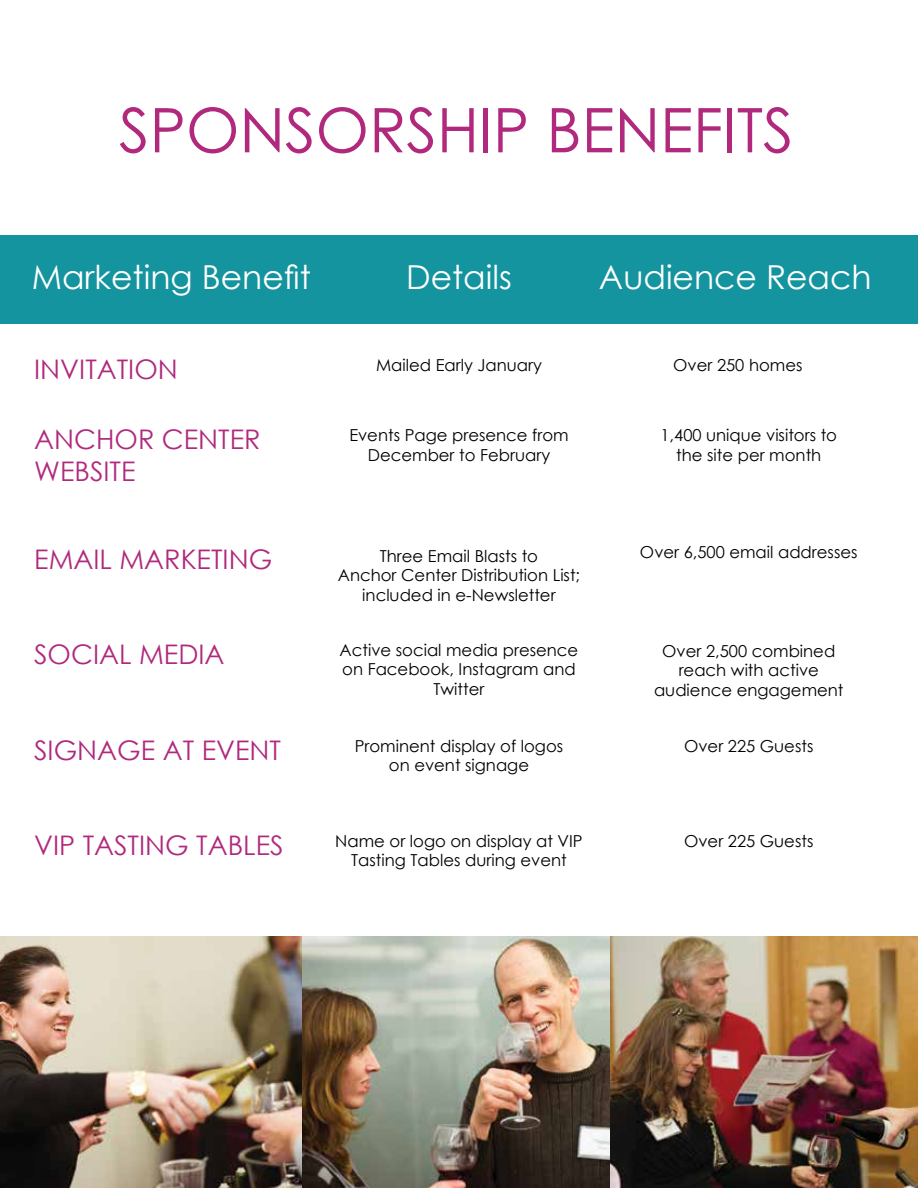
<style>
.page{position:relative;width:918px;height:1188px;background:#fff}
.page>*{position:absolute;margin:0;border:0;box-sizing:border-box;transform-origin:0 0}
.t1{font:61.5px "Century Gothic";color:#b0297d}
.t2{font:33px "Century Gothic";color:#fff}
.t3{font:27px/32.4px "Century Gothic";color:#b0297d}
.t4{font:16.5px/19.8px "Century Gothic";color:#000;text-align:center}
</style>
<div class="page">
<div style="left:0;top:236px;width:918px;height:88px;background:#14949e"></div>
<img style="left:0;top:936px;width:302px;height:252px">
<img style="left:302px;top:936px;width:616px;height:252px">
<h1 class="t1" style="left:119px;top:87px;width:676px">SPONSORSHIP BENEFITS</h1>
<h2 class="t2" style="left:32px;top:254px;width:281px">Marketing Benefit</h2>
<h2 class="t2" style="left:406px;top:254px;width:107px">Details</h2>
<h2 class="t2" style="left:599px;top:254px;width:274px">Audience Reach</h2>
<h3 class="t3" style="left:34px;top:353px;width:145px">INVITATION</h3>
<p class="t4" style="left:376px;top:355px;width:167px">Mailed Early January</p>
<p class="t4" style="left:673px;top:355px;width:131px">Over 250 homes</p>
<h3 class="t3" style="left:34px;top:423px;width:228px">ANCHOR CENTER<br>WEBSITE</h3>
<p class="t4" style="left:661px;top:425px;width:178px">1,400 unique visitors to the site per month</p>
<p class="t4" style="left:349px;top:425px;width:221px">Events Page presence from<br>December to February</p>
<h3 class="t3" style="left:34px;top:543px;width:240px">EMAIL MARKETING</h3>
<p class="t4" style="left:640px;top:541px;width:219px">Over 6,500 email addresses</p>
<p class="t4" style="left:338px;top:545px;width:244px">Three Email Blasts to<br>Anchor Center Distribution List; included in e-Newsletter</p>
<p class="t4" style="left:340px;top:640px;width:240px">Active social media presence on Facebook, Instagram and<br>Twitter</p>
<h3 class="t3" style="left:34px;top:638px;width:192px">SOCIAL MEDIA</h3>
<p class="t4" style="left:654px;top:640px;width:191px">Over 2,500 combined reach with active audience engagement</p>
<h3 class="t3" style="left:34px;top:733px;width:248px">SIGNAGE AT EVENT</h3>
<p class="t4" style="left:355px;top:736px;width:210px">Prominent display of logos</p>
<p class="t4" style="left:684px;top:736px;width:131px">Over 225 Guests</p>
<p class="t4" style="left:389px;top:755px;width:142px">on event signage</p>
<h3 class="t3" style="left:34px;top:828px;width:251px">VIP TASTING TABLES</h3>
<p class="t4" style="left:335px;top:831px;width:249px">Name or logo on display at VIP</p>
<p class="t4" style="left:684px;top:831px;width:131px">Over 225 Guests</p>
<p class="t4" style="left:351px;top:850px;width:217px">Tasting Tables during event</p>
</div>
